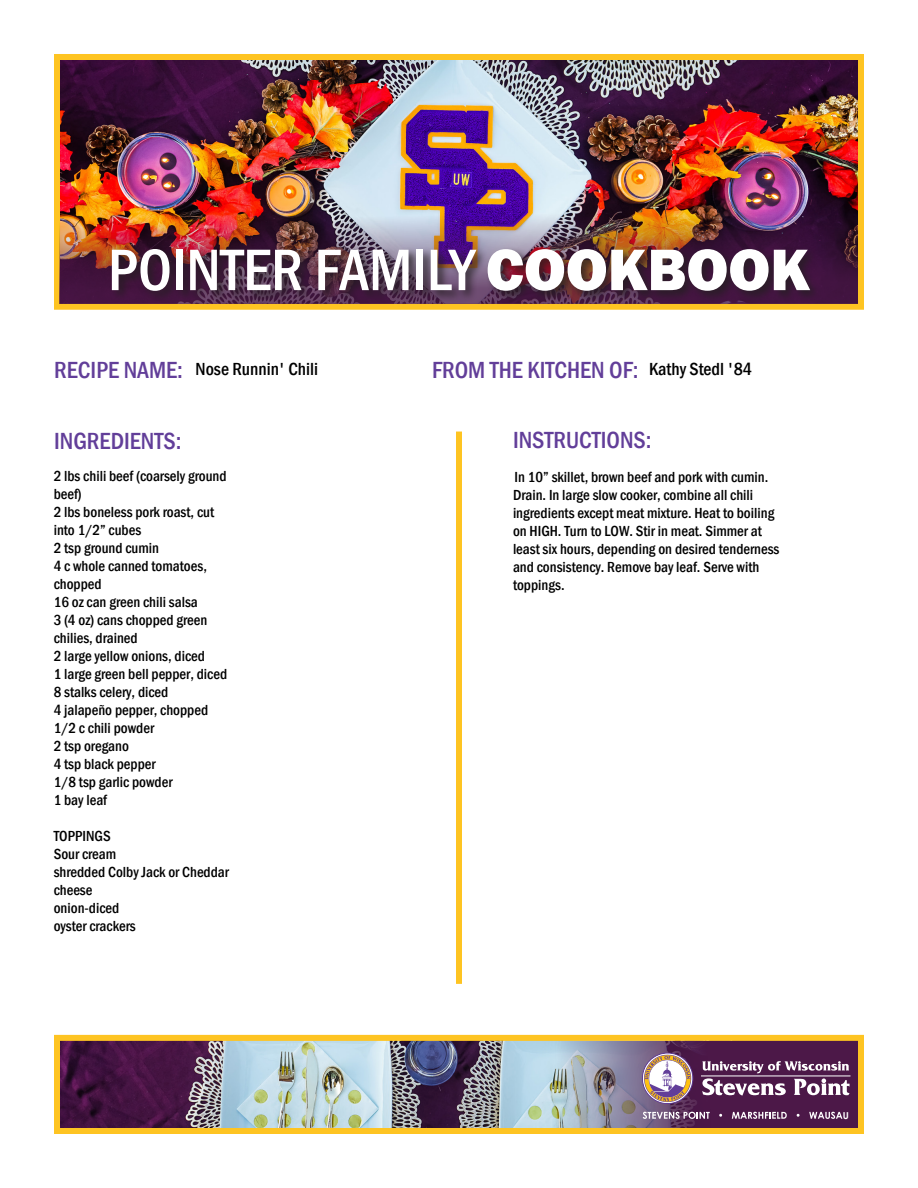
<style>
.page{position:relative;width:918px;height:1188px;background:#fff}
.page>*{position:absolute;margin:0;border:0;box-sizing:border-box;transform-origin:0 0}
.t1{font:500 condensed 60.6px "Franklin Gothic";color:#fff}
.t2{font:500 condensed 24px "Franklin Gothic";color:#623e99}
.t3{font:500 condensed 18px "Franklin Gothic";color:#000}
.t4{font:500 condensed 15px/18px "Franklin Gothic";color:#000}
.t5{font:700 9.6px "Century Gothic";color:#fff}
.s1{font-weight:800;font-stretch:normal}
</style>
<div class="page">
<img style="left:61px;top:61px;width:796px;height:126px">
<div style="left:54px;top:54px;width:810px;height:256px;border:6px solid #fec422"></div>
<img style="left:60px;top:187px;width:798px;height:117px">
<img style="left:61px;top:1042px;width:494px;height:85px">
<div style="left:54px;top:1035px;width:810px;height:99px;border:6px solid #fec422"></div>
<svg style="left:555px;top:1041px;width:302px;height:87px;background:#6f5576"></svg>
<div style="left:109px;top:246px;width:712px;height:57px;background:#231f20;opacity:.75"></div>
<svg style="left:702px;top:1061px;width:148px;height:35px"></svg>
<svg style="left:642px;top:1053px;width:51px;height:51px"></svg>
<svg style="left:643px;top:1112px;width:67px;height:7px"></svg>
<svg style="left:732px;top:1112px;width:55px;height:7px"></svg>
<svg style="left:809px;top:1112px;width:33px;height:7px"></svg>
<hr style="left:701px;top:1076px;width:149px;height:1px;background:#fff">
<div style="left:456px;top:432px;width:6px;height:552px;background:#fec422"></div>
<p class="t1" style="left:108px;top:230px;width:704px">POINTER FAMILY <span class="s1">COOKBOOK</span></p>
<h2 class="t2" style="left:54px;top:354px;width:130px">RECIPE NAME:</h2>
<p class="t2" style="left:432px;top:354px;width:208px">FROM THE KITCHEN OF:</p>
<p class="t3" style="left:196px;top:357px;width:124px">Nose Runnin' Chili</p>
<p class="t3" style="left:649px;top:358px;width:105px">Kathy Stedl '84</p>
<h2 class="t2" style="left:54px;top:425px;width:129px">INGREDIENTS:</h2>
<p class="t4" style="left:54px;top:466px;width:175px">2 lbs chili beef (coarsely ground beef)<br>2 lbs boneless pork roast, cut into 1/2” cubes<br>2 tsp ground cumin<br>4 c whole canned tomatoes, chopped<br>16 oz can green chili salsa<br>3 (4 oz) cans chopped green chilies, drained<br>2 large yellow onions, diced<br>1 large green bell pepper, diced<br>8 stalks celery, diced<br>4 jalapeño pepper, chopped<br>1/2 c chili powder<br>2 tsp oregano<br>4 tsp black pepper<br>1/8 tsp garlic powder<br>1 bay leaf</p>
<p class="t4" style="left:54px;top:826px;width:177px">TOPPINGS<br>Sour cream<br>shredded Colby Jack or Cheddar cheese<br>onion-diced<br>oyster crackers</p>
<h2 class="t2" style="left:513px;top:425px;width:140px">INSTRUCTIONS:</h2>
<p class="t4" style="left:513px;top:468px;width:268px">In 10” skillet, brown beef and pork with cumin.<br>Drain. In large slow cooker, combine all chili ingredients except meat mixture. Heat to boiling on HIGH. Turn to LOW. Stir in meat. Simmer at least six hours, depending on desired tenderness and consistency. Remove bay leaf. Serve with toppings.</p>
<p class="t5" style="left:843px;top:1108px;width:8px">U</p>
</div>
